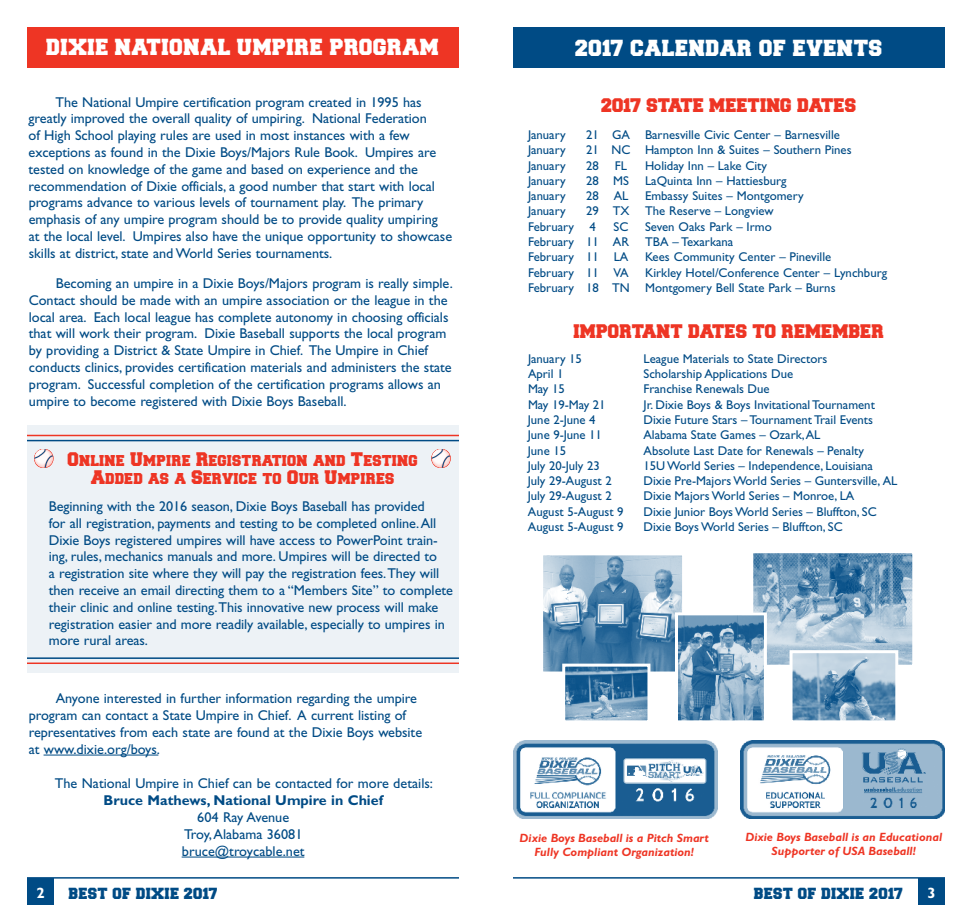
<style>
.page{position:relative;width:972px;height:918px;background:#fff}
.page>*{position:absolute;margin:0;border:0;box-sizing:border-box;transform-origin:0 0}
.t1{font:900 19.5px "College";letter-spacing:.02em;color:#fff}
.t2{font:900 16.5px/18px "College";color:#ee3524;text-align:center}
.t3{font:700 15px "Gill Sans";color:#fff}
.t4{font:14.25px/16.8px "Gill Sans";letter-spacing:-.005em;color:#004b85}
.t5{font:900 13.5px "College";letter-spacing:.02em;color:#004b85}
.t6{font:12.75px/15.3px "Gill Sans";color:#004b85}
.t7{font:italic 700 12px/14.4px "Gill Sans";color:#ee3524;text-align:center}
.s1{font-weight:700}
</style>
<div class="page">
<div style="left:27px;top:425px;width:432px;height:248px;background:#edf2f6"></div>
<hr style="left:27px;top:435px;width:432px;height:1px;background:#ee3524">
<hr style="left:27px;top:657px;width:432px;height:2px;background:#004b85">
<hr style="left:27px;top:440px;width:432px;height:1px;background:#004b85">
<hr style="left:27px;top:663px;width:432px;height:1px;background:#ee3524">
<hr style="left:44px;top:755px;width:114px;height:1px;background:#004b85">
<hr style="left:182px;top:857px;width:122px;height:1px;background:#004b85">
<div style="left:918px;top:878px;width:27px;height:27px;background:#004b85"></div>
<div style="left:27px;top:878px;width:27px;height:27px;background:#004b85"></div>
<hr style="left:27px;top:877px;width:432px;height:2px;background:#004b85">
<hr style="left:513px;top:877px;width:432px;height:2px;background:#004b85">
<svg style="left:34px;top:449px;width:20px;height:19px"></svg>
<svg style="left:432px;top:449px;width:19px;height:19px"></svg>
<div style="left:27px;top:27px;width:432px;height:41px;background:#ee3524"></div>
<div style="left:513px;top:27px;width:432px;height:41px;background:#004b85"></div>
<img style="left:544px;top:556px;width:137px;height:115px">
<div style="left:540px;top:552px;width:145px;height:123px;border:3px solid #fff"></div>
<img style="left:566px;top:668px;width:80px;height:51px">
<div style="left:562px;top:664px;width:88px;height:59px;border:3px solid #fff"></div>
<img style="left:754px;top:554px;width:157px;height:110px">
<div style="left:750px;top:550px;width:165px;height:118px;border:3px solid #fff"></div>
<img style="left:679px;top:616px;width:84px;height:103px">
<div style="left:675px;top:612px;width:92px;height:111px;border:3px solid #fff"></div>
<img style="left:741px;top:741px;width:204px;height:77px">
<img style="left:513px;top:741px;width:204px;height:77px">
<img style="left:794px;top:654px;width:100px;height:65px">
<div style="left:790px;top:650px;width:108px;height:73px;border:3px solid #fff"></div>
<p class="t1" style="left:47px;top:39px;width:394px">DIXIE NATIONAL UMPIRE PROGRAM</p>
<p class="t4" style="left:29px;top:94px;width:425px;text-indent:27px">The National Umpire certification program created in 1995 has greatly improved the overall quality of umpiring. National Federation<br>of High School playing rules are used in most instances with a few exceptions as found in the Dixie Boys/Majors Rule Book. Umpires are tested on knowledge of the game and based on experience and the recommendation of Dixie officials, a good number that start with local programs advance to various levels of tournament play. The primary emphasis of any umpire program should be to provide quality umpiring<br>at the local level. Umpires also have the unique opportunity to showcase skills at district, state and World Series tournaments.</p>
<p class="t4" style="left:29px;top:275px;width:426px;text-indent:27px">Becoming an umpire in a Dixie Boys/Majors program is really simple.<br>Contact should be made with an umpire association or the league in the local area. Each local league has complete autonomy in choosing officials that will work their program. Dixie Baseball supports the local program by providing a District &amp; State Umpire in Chief. The Umpire in Chief conducts clinics, provides certification materials and administers the state program. Successful completion of the certification programs allows an umpire to become registered with Dixie Boys Baseball.</p>
<p class="t2" style="left:68px;top:452px;width:352px">Online Umpire Registration and Testing<br>Added as a Service to Our Umpires</p>
<p class="t4" style="left:49px;top:498px;width:406px">Beginning with the 2016 season, Dixie Boys Baseball has provided<br>for all registration, payments and testing to be completed online.All Dixie Boys registered umpires will have access to PowerPoint train&shy;ing, rules, mechanics manuals and more. Umpires will be directed to<br>a registration site where they will pay the registration fees.They will then receive an email directing them to a “Members Site” to complete their clinic and online testing.This innovative new process will make registration easier and more readily available, especially to umpires in more rural areas.</p>
<p class="t1" style="left:575px;top:40px;width:309px">2017 CALENDAR OF EVENTS</p>
<p class="t2" style="left:602px;top:98px;width:256px">2017 STATE MEETING DATES</p>
<p class="t6" style="left:528px;top:127px;width:39px">January</p>
<p class="t6" style="left:586px;top:127px;width:255px">21 GA Barnesville Civic Center – Barnesville</p>
<p class="t6" style="left:528px;top:142px;width:39px">January</p>
<p class="t6" style="left:586px;top:142px;width:267px">21 NC Hampton Inn &amp; Suites – Southern Pines</p>
<p class="t6" style="left:528px;top:158px;width:39px">January</p>
<p class="t6" style="left:586px;top:158px;width:14px">28</p>
<p class="t6" style="left:615px;top:158px;width:14px">FL</p>
<p class="t6" style="left:645px;top:158px;width:124px">Holiday Inn – Lake City</p>
<p class="t6" style="left:528px;top:173px;width:39px">January</p>
<p class="t6" style="left:586px;top:173px;width:44px">28 MS</p>
<p class="t6" style="left:645px;top:173px;width:143px">LaQuinta Inn – Hattiesburg</p>
<p class="t6" style="left:528px;top:188px;width:39px">January</p>
<p class="t6" style="left:586px;top:188px;width:44px">28 AL</p>
<p class="t6" style="left:645px;top:188px;width:160px">Embassy Suites – Montgomery</p>
<p class="t6" style="left:528px;top:204px;width:39px">January</p>
<p class="t6" style="left:528px;top:204px;width:247px;text-indent:58px">29 TX The Reserve – Longview<br>February 4</p>
<p class="t6" style="left:528px;top:219px;width:245px;text-indent:117px">Seven Oaks Park – Irmo<br>February 11 AR TBA – Texarkana<br>February 11 LA</p>
<p class="t6" style="left:614px;top:219px;width:16px">SC</p>
<p class="t6" style="left:645px;top:250px;width:188px">Kees Community Center – Pineville</p>
<p class="t6" style="left:528px;top:265px;width:361px;text-indent:117px">Kirkley Hotel/Conference Center – Lynchburg<br>February 18 TN Montgomery Bell State Park – Burns</p>
<p class="t2" style="left:574px;top:325px;width:312px">IMPORTANT DATES TO REMEMBER</p>
<p class="t6" style="left:528px;top:351px;width:56px">January 15</p>
<p class="t6" style="left:644px;top:351px;width:185px">League Materials to State Directors</p>
<p class="t6" style="left:528px;top:366px;width:37px">April 1</p>
<p class="t6" style="left:644px;top:366px;width:151px">Scholarship Applications Due</p>
<p class="t6" style="left:528px;top:382px;width:38px">May 15</p>
<p class="t6" style="left:644px;top:382px;width:128px">Franchise Renewals Due</p>
<p class="t6" style="left:528px;top:397px;width:79px">May 19-May 21</p>
<p class="t6" style="left:643px;top:397px;width:233px">Jr. Dixie Boys &amp; Boys Invitational Tournament</p>
<p class="t6" style="left:528px;top:412px;width:69px">June 2-June 4</p>
<p class="t6" style="left:643px;top:412px;width:231px">Dixie Future Stars – Tournament Trail Events</p>
<p class="t6" style="left:528px;top:427px;width:75px">June 9-June 11</p>
<p class="t6" style="left:643px;top:427px;width:178px">Alabama State Games – Ozark,AL</p>
<p class="t6" style="left:528px;top:443px;width:40px">June 15</p>
<p class="t6" style="left:644px;top:443px;width:222px">Absolute Last Date for Renewals – Penalty</p>
<p class="t6" style="left:528px;top:458px;width:73px">July 20-July 23</p>
<p class="t6" style="left:643px;top:458px;width:231px">15UWorld Series – Independence, Louisiana</p>
<p class="t6" style="left:528px;top:473px;width:85px">July 29-August 2</p>
<p class="t6" style="left:643px;top:473px;width:256px">Dixie Pre-MajorsWorld Series – Guntersville, AL</p>
<p class="t6" style="left:528px;top:489px;width:85px">July 29-August 2</p>
<p class="t6" style="left:643px;top:489px;width:212px">Dixie MajorsWorld Series – Monroe, LA</p>
<p class="t6" style="left:528px;top:504px;width:97px">August 5-August 9</p>
<p class="t6" style="left:644px;top:504px;width:235px">Dixie Junior BoysWorld Series – Bluffton, SC</p>
<p class="t6" style="left:528px;top:519px;width:97px">August 5-August 9</p>
<p class="t6" style="left:644px;top:519px;width:201px">Dixie BoysWorld Series – Bluffton, SC</p>
<p class="t6" style="left:528px;top:265px;width:102px">February 11 VA</p>
<p class="t4" style="left:29px;top:690px;width:395px;text-indent:27px">Anyone interested in further information regarding the umpire program can contact a State Umpire in Chief. A current listing of representatives from each state are found at the Dixie Boys website at www.dixie.org/boys.</p>
<p class="t4" style="left:55px;top:775px;width:380px;text-align:center">The National Umpire in Chief can be contacted for more details:<br><span class="s1">Bruce Mathews, National Umpire in Chief<br></span>604 Ray Avenue<br>Troy,Alabama 36081<br>bruce@troycable.net</p>
<p class="t3" style="left:36px;top:884px;width:10px">2</p>
<p class="t5" style="left:69px;top:888px;width:150px">BEST OF DIXIE 2017</p>
<p class="t5" style="left:754px;top:888px;width:150px">BEST OF DIXIE 2017</p>
<p class="t3" style="left:927px;top:884px;width:10px">3</p>
<p class="t7" style="left:520px;top:831px;width:191px">Dixie Boys Baseball is a Pitch Smart<br>Fully Compliant Organization!</p>
<p class="t7" style="left:745px;top:830px;width:198px">Dixie Boys Baseball is an Educational<br>Supporter of USA Baseball!</p>
</div>
